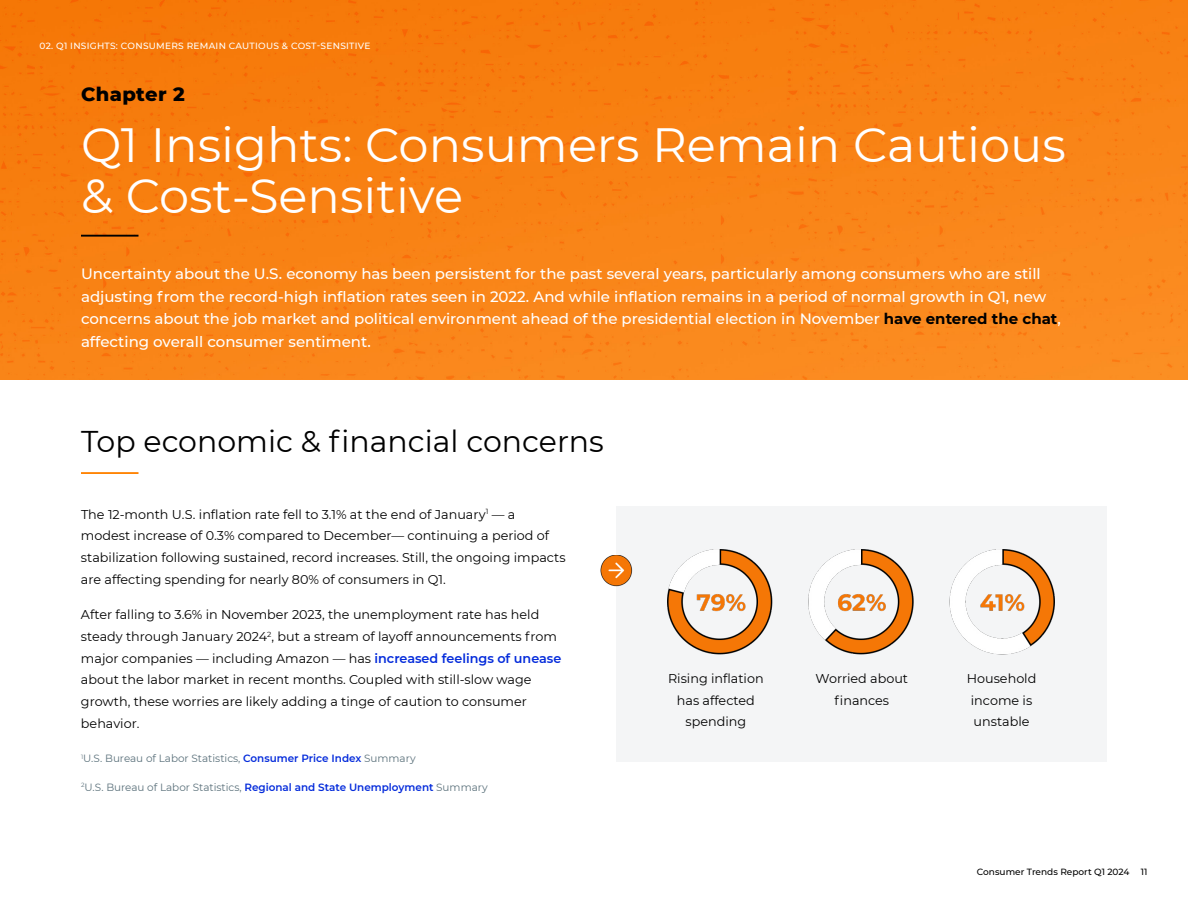
<style>
.page{position:relative;width:1188px;height:918px;background:#fff}
.page>*{position:absolute;margin:0;border:0;box-sizing:border-box;transform-origin:0 0}
.t1{font:48px/51px "Montserrat";color:#fff}
.t2{font:30px "Montserrat";color:#000}
.t3{font:800 19.5px "Montserrat";letter-spacing:.02em;color:#000}
.t4{font:500 15px/22.5px "Montserrat";color:#fff}
.t5{font:12.75px/21.8px "Montserrat";color:#000;text-align:center}
.t6{font:10.5px "Montserrat";color:#5b717b}
.t7{font:500 9px "Montserrat";letter-spacing:.03em;color:#fff}
.t8{font:500 9px "Montserrat";color:#000}
.s1{font-weight:700;color:#000}
.s2{font-weight:600;color:#042bdb}
</style>
<div class="page">
<img style="left:0;top:0;width:1188px;height:380px">
<div style="left:617px;top:506px;width:490px;height:256px;background:#f4f5f6"></div>
<hr style="left:81px;top:235px;width:57px;height:2px;background:#000">
<hr style="left:81px;top:472px;width:57px;height:2px;background:#ff8404">
<img style="left:601px;top:555px;width:31px;height:31px">
<img style="left:667px;top:549px;width:388px;height:106px">
<p class="t7" style="left:40px;top:40px;width:332px">02. Q1 INSIGHTS: CONSUMERS REMAIN CAUTIOUS &amp; COST-SENSITIVE</p>
<h3 class="t3" style="left:81px;top:80px;width:105px">Chapter 2</h3>
<h1 class="t1" style="left:81px;top:117px;width:987px">Q1 Insights: Consumers Remain Cautious &amp; Cost-Sensitive</h1>
<p class="t4" style="left:81px;top:262px;width:981px">Uncertainty about the U.S. economy has been persistent for the past several years, particularly among consumers who are still adjusting from the record-high inflation rates seen in 2022. And while inflation remains in a period of normal growth in Q1, new concerns about the job market and political environment ahead of the presidential election in November <span class="s1">have entered the chat</span>, affecting overall consumer sentiment.</p>
<h2 class="t2" style="left:81px;top:421px;width:524px">Top economic &amp; financial concerns</h2>
<p class="t5" style="left:81px;top:503px;width:486px;text-align:left">The 12-month U.S. inflation rate fell to 3.1% at the end of January<sup>1</sup> — a modest increase of 0.3% compared to December— continuing a period of stabilization following sustained, record increases. Still, the ongoing impacts are affecting spending for nearly 80% of consumers in Q1.</p>
<p class="t5" style="left:81px;top:603px;width:482px;text-align:left">After falling to 3.6% in November 2023, the unemployment rate has held steady through January 2024<sup>2</sup>, but a stream of layoff announcements from major companies — including Amazon — has <span class="s2">increased feelings of unease </span>about the labor market in recent months. Coupled with still-slow wage growth, these worries are likely adding a tinge of caution to consumer behavior.</p>
<p class="t6" style="left:81px;top:751px;width:336px"><sup>1</sup>U.S. Bureau of Labor Statistics, <span class="s2">Consumer Price Index</span> Summary</p>
<p class="t6" style="left:81px;top:780px;width:408px"><sup>2</sup>U.S. Bureau of Labor Statistics, <span class="s2">Regional and State Unemployment</span> Summary</p>
<p class="t5" style="left:668px;top:667px;width:97px">Rising inflation has affected spending</p>
<p class="t5" style="left:816px;top:667px;width:94px">Worried about finances</p>
<p class="t5" style="left:967px;top:667px;width:71px">Household income is unstable</p>
<p class="t8" style="left:977px;top:865px;width:154px">Consumer Trends Report Q1 2024</p>
<p class="t8" style="left:1141px;top:865px;width:8px">11</p>
</div>
